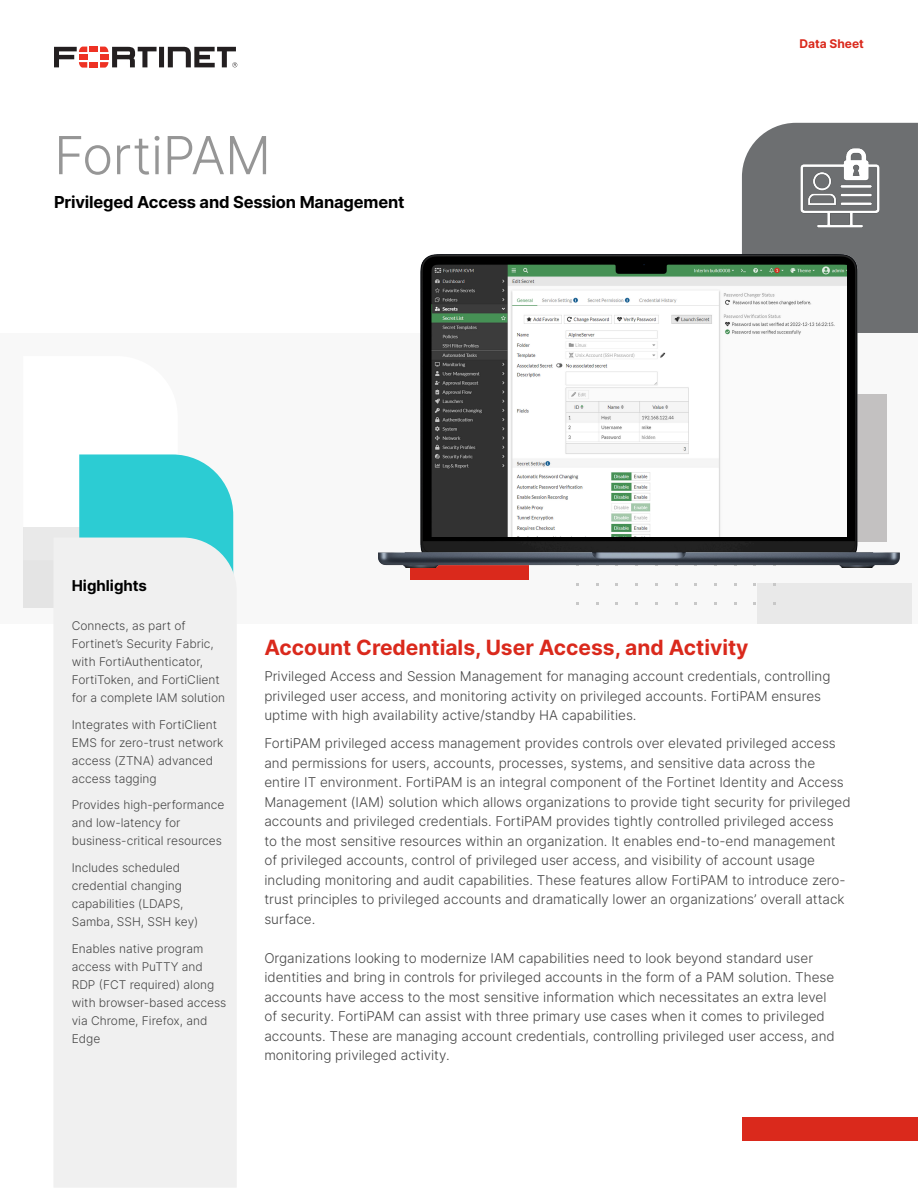
<style>
.page{position:relative;width:918px;height:1188px;background:#fff}
.page>*{position:absolute;margin:0;border:0;box-sizing:border-box;transform-origin:0 0}
.Cover_H1{font:300 52.5px "Inter";letter-spacing:-.01em;color:#969696}
.t1{font:21px "Inter";color:#da291c}
.Cover_H2{font:16.5px "Inter";letter-spacing:-.01em;color:#000}
.Cover_Sidebar_H1{font:15px "Inter";color:#000}
.Text_Body_9{font:300 13.5px/19.5px "Inter";color:#464646}
.Text_Body_8{font:300 12px/18px "Inter";color:#464646}
.t2{font:12px "Inter";color:#da291c}
</style>
<div class="page">
<div style="left:90px;top:47px;width:8px;height:5px;background:#ee3224"></div>
<div style="left:90px;top:62px;width:8px;height:6px;background:#ee3224"></div>
<svg style="left:54px;top:47px;width:33px;height:21px"></svg>
<svg style="left:100px;top:47px;width:137px;height:21px"></svg>
<div style="left:0;top:333px;width:918px;height:291px;background:#f8f8f8"></div>
<div style="left:742px;top:123px;width:176px;height:210px;background:#6d6f71"></div>
<div style="left:758px;top:583px;width:154px;height:41px;background:#e9e9e9"></div>
<div style="left:410px;top:562px;width:118px;height:18px;background:#da291c"></div>
<img style="left:379px;top:254px;width:520px;height:314px">
<div style="left:742px;top:1117px;width:176px;height:24px;background:#da291c"></div>
<div style="left:23px;top:527px;width:155px;height:81px;background:#e4e4e4"></div>
<svg style="left:79px;top:454px;width:154px;height:84px;background:#3acfd5"></svg>
<div style="left:54px;top:538px;width:183px;height:650px;background:#f0f0f0"></div>
<img style="left:797px;top:144px;width:85px;height:86px">
<img style="left:431px;top:265px;width:415px;height:271px">
<p class="Cover_H1" style="left:54px;top:117px;width:219px">FortiPAM</p>
<p class="Cover_H2" style="left:54px;top:190px;width:352px">Privileged Access and Session Management</p>
<p class="t2" style="left:800px;top:35px;width:66px">Data Sheet</p>
<p class="Cover_Sidebar_H1" style="left:72px;top:575px;width:77px">Highlights</p>
<p class="Text_Body_8" style="left:72px;top:616px;width:155px">Connects, as part of<br>Fortinet’s Security Fabric, with FortiAuthenticator,<br>FortiToken, and FortiClient for a complete IAM solution</p>
<p class="Text_Body_8" style="left:72px;top:715px;width:153px">Integrates with FortiClient<br>EMS for zero-trust network access (ZTNA) advanced access tagging</p>
<p class="Text_Body_8" style="left:72px;top:796px;width:154px">Provides high-performance and low-latency for business-critical resources</p>
<p class="Text_Body_8" style="left:72px;top:859px;width:128px">Includes scheduled credential changing capabilities (LDAPS,<br>Samba, SSH, SSH key)</p>
<p class="Text_Body_8" style="left:72px;top:940px;width:156px">Enables native program access with PuTTY and<br>RDP (FCT required) along with browser-based access via Chrome, Firefox, and<br>Edge</p>
<h1 class="t1" style="left:264px;top:632px;width:486px">Account Credentials, User Access, and Activity</h1>
<p class="Text_Body_9" style="left:264px;top:666px;width:568px">Privileged Access and Session Management for managing account credentials, controlling privileged user access, and monitoring activity on privileged accounts. FortiPAM ensures uptime with high availability active/standby HA capabilities.</p>
<p class="Text_Body_9" style="left:264px;top:734px;width:588px">FortiPAM privileged access management provides controls over elevated privileged access and permissions for users, accounts, processes, systems, and sensitive data across the entire IT environment. FortiPAM is an integral component of the Fortinet Identity and Access Management (IAM) solution which allows organizations to provide tight security for privileged accounts and privileged credentials. FortiPAM provides tightly controlled privileged access<br>to the most sensitive resources within an organization. It enables end-to-end management of privileged accounts, control of privileged user access, and visibility of account usage including monitoring and audit capabilities. These features allow FortiPAM to introduce zero&shy;trust principles to privileged accounts and dramatically lower an organizations’ overall attack surface.</p>
<p class="Text_Body_9" style="left:264px;top:948px;width:572px">Organizations looking to modernize IAM capabilities need to look beyond standard user identities and bring in controls for privileged accounts in the form of a PAM solution. These accounts have access to the most sensitive information which necessitates an extra level of security. FortiPAM can assist with three primary use cases when it comes to privileged accounts. These are managing account credentials, controlling privileged user access, and monitoring privileged activity.</p>
</div>
